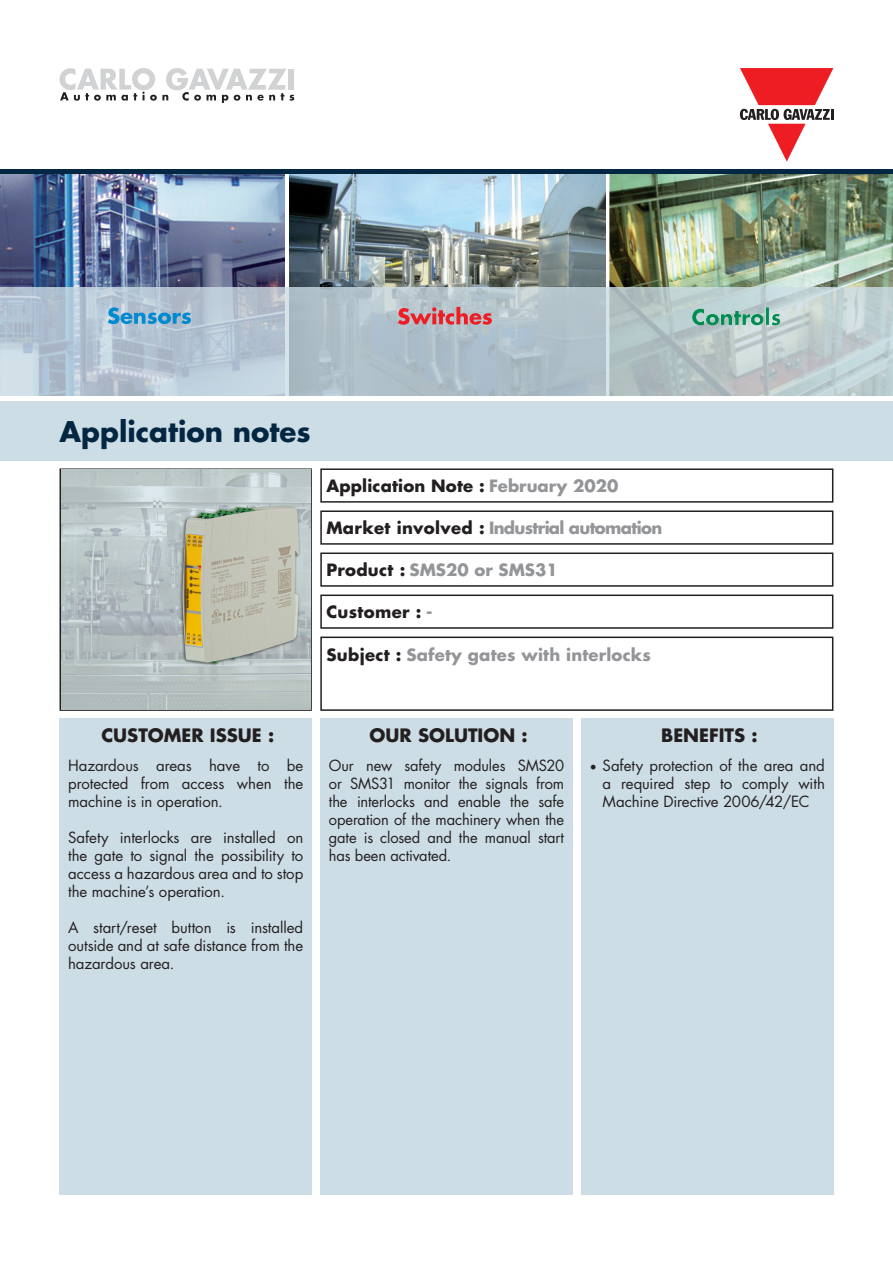
<style>
.page{position:relative;width:893px;height:1263px;background:#fff}
.page>*{position:absolute;margin:0;border:0;box-sizing:border-box;transform-origin:0 0}
.t1{font:700 27.75px "Futura Std";color:#032742}
.t2{font:700 18px "Futura Std";color:#231f20}
.t3{font:700 16.5px "Futura Std";letter-spacing:.01em;color:#939598}
.t4{font:700 16.5px "Futura Std";letter-spacing:.01em;color:#231f20}
.t5{font:700 16.5px "Futura Std";letter-spacing:-.04em;color:#939598}
.t6{font:15px/18px "Futura Std";letter-spacing:-.005em;color:#231f20;text-align:justify}
.s1{color:#939598}
.s2{color:#231f20}
.s3{font-family:"Minion Pro";font-size:18px}
</style>
<div class="page">
<svg style="left:740px;top:68px;width:93px;height:94px"></svg>
<svg style="left:60px;top:68px;width:234px;height:34px"></svg>
<div style="left:0;top:401px;width:893px;height:60px;background:#cddde6"></div>
<div style="left:60px;top:468px;width:252px;height:243px;border:2px solid #231f20"></div>
<div style="left:320px;top:468px;width:513px;height:35px;border:2px solid #231f20"></div>
<div style="left:320px;top:510px;width:513px;height:35px;border:2px solid #231f20"></div>
<div style="left:320px;top:552px;width:513px;height:35px;border:2px solid #231f20"></div>
<div style="left:320px;top:594px;width:513px;height:35px;border:2px solid #231f20"></div>
<div style="left:320px;top:636px;width:513px;height:75px;border:2px solid #231f20"></div>
<div style="left:60px;top:719px;width:252px;height:476px;background:#cddde6"></div>
<div style="left:320px;top:719px;width:253px;height:476px;background:#cddde6"></div>
<div style="left:581px;top:719px;width:252px;height:476px;background:#cddde6"></div>
<img style="left:61px;top:470px;width:249px;height:239px">
<img style="left:0;top:173px;width:285px;height:114px">
<img style="left:289px;top:173px;width:317px;height:114px">
<img style="left:610px;top:173px;width:283px;height:114px">
<svg style="left:0;top:287px;width:893px;height:109px;background:#b6c5ce"></svg>
<img style="left:692px;top:307px;width:88px;height:18px">
<svg style="left:398px;top:307px;width:94px;height:18px;background:#cc7e85"></svg>
<svg style="left:108px;top:307px;width:83px;height:17px"></svg>
<hr style="left:0;top:169px;width:893px;height:4px;background:#032742">
<h1 class="t1" style="left:60px;top:413px;width:253px">Application notes</h1>
<p class="t4" style="left:326px;top:475px;width:293px">Application Note : <span class="s1">February 2020</span></p>
<p class="t5" style="left:326px;top:517px;width:337px"><span class="s2">Market involved :</span> Industrial automation</p>
<p class="t3" style="left:326px;top:559px;width:233px"><span class="s2">Product :</span> SMS20 or SMS31</p>
<p class="t4" style="left:326px;top:601px;width:108px">Customer : <span class="s1">-</span></p>
<p class="t3" style="left:326px;top:644px;width:326px"><span class="s2">Subject :</span> Safety gates with interlocks</p>
<p class="t2" style="left:101px;top:723px;width:174px">CUSTOMER ISSUE :</p>
<p class="t2" style="left:370px;top:723px;width:159px">OUR SOLUTION :</p>
<p class="t2" style="left:661px;top:723px;width:98px">BENEFITS :</p>
<p class="t6" style="left:68px;top:756px;width:237px">Hazardous areas have to be protected from access when the machine is in operation.</p>
<p class="t6" style="left:68px;top:828px;width:237px">Safety interlocks are installed on the gate to signal the possibility to access a hazardous area and to stop the machine’s operation.</p>
<p class="t6" style="left:68px;top:918px;width:237px">A start/reset button is installed outside and at safe distance from the hazardous area.</p>
<p class="t6" style="left:329px;top:756px;width:237px">Our new safety modules SMS20 or SMS31 monitor the signals from the interlocks and enable the safe operation of the machinery when the gate is closed and the manual start has been activated.</p>
<p class="t6" style="left:603px;top:756px;width:224px;text-indent:-13px"><span class="s3">•</span> Safety protection of the area and a required step to comply with Machine Directive 2006/42/EC</p>
</div>
